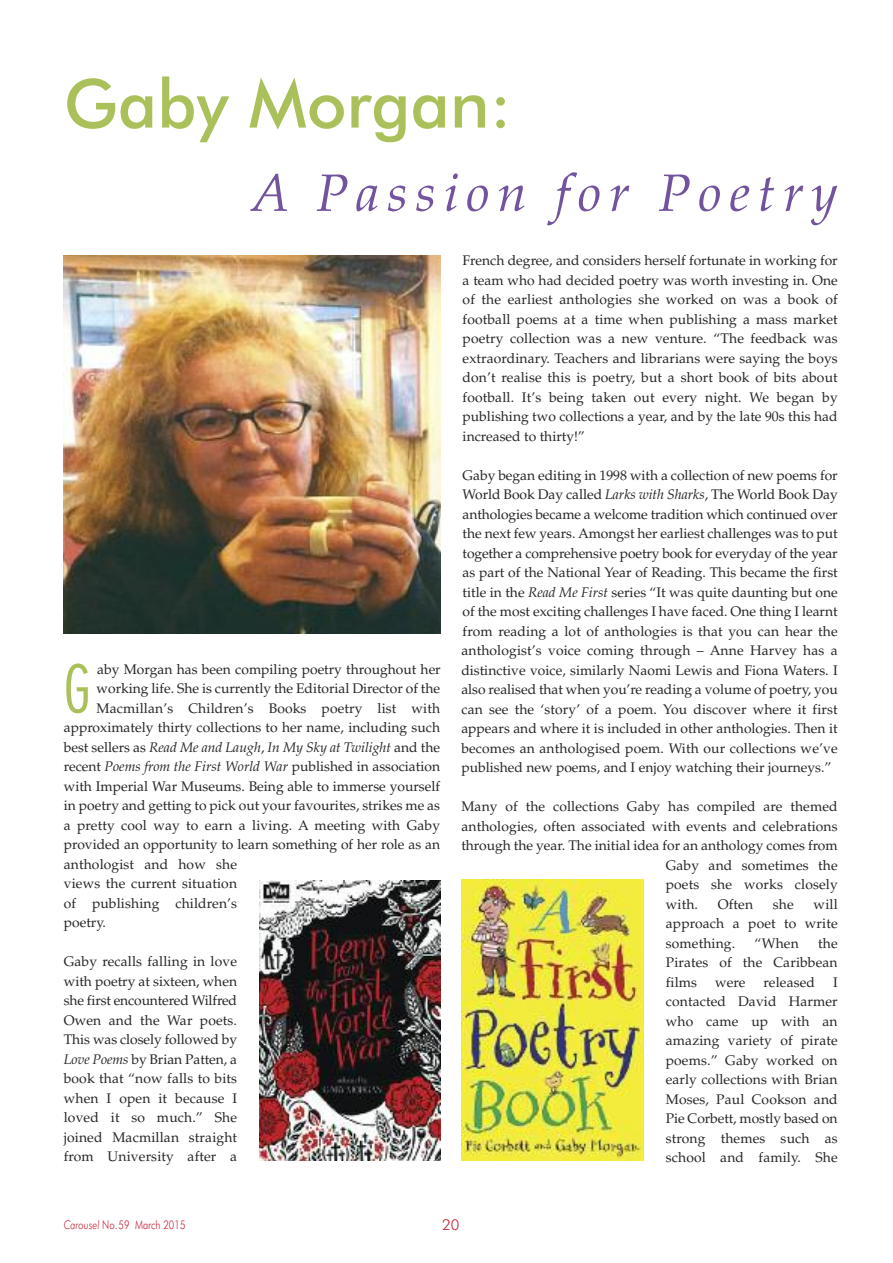
<style>
.page{position:relative;width:893px;height:1263px;background:#fff}
.page>*{position:absolute;margin:0;border:0;box-sizing:border-box;transform-origin:0 0}
.t1{font:300 condensed 68.1px "Futura BT";color:#aac15b}
.t2{font:500 67.5px "Futura BT";color:#aac15b}
.t3{font:italic 52.5px "Palatino";letter-spacing:.15em;color:#72539e}
.t4{font:300 15px "Futura BT";color:#c22234}
.t5{font:13.8px/19.5px "Palatino";color:#272627;text-align:justify}
.t6{font:italic 13.8px "Palatino";color:#272627}
.t7{font:300 12px "Futura BT";color:#c22234;scale:.8 1}
.s1{font-style:normal}
.s2{font-style:italic}
</style>
<div class="page">
<img style="left:64px;top:255px;width:376px;height:379px">
<img style="left:260px;top:881px;width:180px;height:280px">
<img style="left:461px;top:879px;width:182px;height:282px">
<h2 class="t2" style="left:64px;top:76px;width:449px">Gaby Morgan:</h2>
<h3 class="t3" style="left:251px;top:172px;width:588px">A Passion for Poetry</h3>
<h1 class="t1" style="left:64px;top:661px;width:28px">G</h1>
<p class="t5" style="left:97px;top:661px;width:345px">aby Morgan has been compiling poetry throughout her</p>
<p class="t5" style="left:97px;top:680px;width:345px">working life. She is currently the Editorial Director of the</p>
<p class="t5" style="left:97px;top:700px;width:345px">Macmillan’s Children’s Books poetry list with</p>
<p class="t5" style="left:64px;top:719px;width:378px">approximately thirty collections to her name, including such</p>
<p class="t6" style="left:64px;top:741px;width:378px"><span class="s1">best sellers as</span> Read Me and Laugh<span class="s1">,</span> In My Sky at Twilight <span class="s1">and the</span></p>
<p class="t5" style="left:64px;top:758px;width:378px">recent <span class="s2">Poems from the First World War</span> published in association</p>
<p class="t5" style="left:64px;top:778px;width:378px">with Imperial War Museums. Being able to immerse yourself</p>
<p class="t5" style="left:64px;top:797px;width:378px">in poetry and getting to pick out your favourites, strikes me as</p>
<p class="t5" style="left:64px;top:817px;width:378px">a pretty cool way to earn a living. A meeting with Gaby</p>
<p class="t5" style="left:64px;top:836px;width:378px">provided an opportunity to learn something of her role as an</p>
<p class="t5" style="left:64px;top:856px;width:175px">anthologist and how she</p>
<p class="t5" style="left:64px;top:875px;width:175px">views the current situation</p>
<p class="t5" style="left:64px;top:895px;width:175px">of publishing children’s</p>
<p class="t5" style="left:64px;top:914px;width:44px">poetry.</p>
<p class="t5" style="left:64px;top:953px;width:175px">Gaby recalls falling in love with poetry at sixteen, when she first encountered Wilfred Owen and the War poets.<br>This was closely followed by <span class="s2">Love Poems</span> by Brian Patten, a book that “now falls to bits when I open it because I loved it so much.” She joined Macmillan straight from University after a</p>
<p class="t5" style="left:463px;top:252px;width:377px">French degree, and considers herself fortunate in working for a team who had decided poetry was worth investing in. One of the earliest anthologies she worked on was a book of football poems at a time when publishing a mass market poetry collection was a new venture. “The feedback was extraordinary. Teachers and librarians were saying the boys don’t realise this is poetry, but a short book of bits about football. It’s being taken out every night. We began by publishing two collections a year, and by the late 90s this had increased to thirty!”</p>
<p class="t5" style="left:461px;top:467px;width:378px">Gaby began editing in 1998 with a collection of new poems for World Book Day called <span class="s2">Larks with Sharks</span>, The World Book Day anthologies became a welcome tradition which continued over the next few years. Amongst her earliest challenges was to put together a comprehensive poetry book for everyday of the year as part of the National Year of Reading. This became the first title in the <span class="s2">Read Me First</span> series “It was quite daunting but one of the most exciting challenges I have faced. One thing I learnt from reading a lot of anthologies is that you can hear the anthologist’s voice coming through – Anne Harvey has a distinctive voice, similarly Naomi Lewis and Fiona Waters. I also realised that when you’re reading a volume of poetry, you can see the ‘story’ of a poem. You discover where it first appears and where it is included in other anthologies. Then it becomes an anthologised poem. With our collections we’ve published new poems, and I enjoy watching their journeys.”</p>
<p class="t5" style="left:461px;top:798px;width:378px">Many of the collections Gaby has compiled are themed</p>
<p class="t5" style="left:461px;top:818px;width:378px">anthologies, often associated with events and celebrations</p>
<p class="t5" style="left:461px;top:837px;width:378px">through the year. The initial idea for an anthology comes from</p>
<p class="t5" style="left:666px;top:857px;width:173px">Gaby and sometimes the</p>
<p class="t5" style="left:666px;top:876px;width:173px">poets she works closely</p>
<p class="t5" style="left:666px;top:896px;width:34px">with.</p>
<p class="t5" style="left:718px;top:896px;width:37px">Often</p>
<p class="t5" style="left:773px;top:896px;width:22px">she</p>
<p class="t5" style="left:666px;top:896px;width:173px;text-indent:148px">will approach a poet to write something.</p>
<p class="t5" style="left:666px;top:935px;width:173px;text-indent:152px">the Pirates of the Caribbean films</p>
<p class="t5" style="left:755px;top:935px;width:46px">“When</p>
<p class="t5" style="left:715px;top:974px;width:32px">were</p>
<p class="t5" style="left:764px;top:974px;width:53px">released</p>
<p class="t5" style="left:666px;top:974px;width:173px;text-indent:167px">I contacted David Harmer who came up with an amazing variety of pirate poems.” Gaby worked on early collections with Brian Moses, Paul Cookson and Pie Corbett, mostly based on strong themes such as school and family. She</p>
<p class="t7" style="left:64px;top:1220px;width:154px"><span class="s2">Carousel</span> No.59 March 2015</p>
<p class="t4" style="left:442px;top:1218px;width:19px">20</p>
</div>
